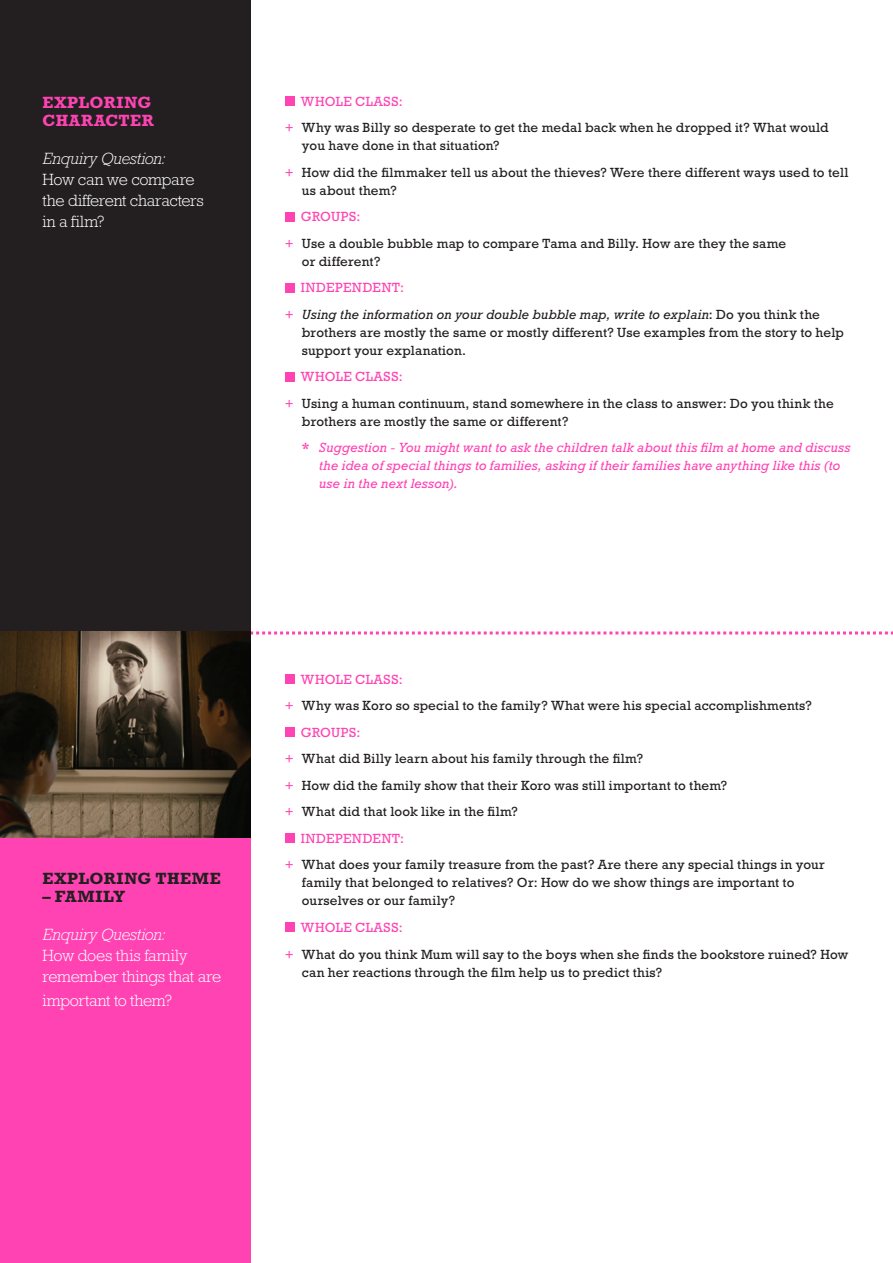
<style>
.page{position:relative;width:893px;height:1263px;background:#fff}
.page>*{position:absolute;margin:0;border:0;box-sizing:border-box;transform-origin:0 0}
.t1{font:300 16.5px/21px "Rockwell Std";letter-spacing:-.015em;color:#fff}
.t2{font:italic 300 16.5px "Rockwell Std";letter-spacing:-.015em;color:#fff}
.t3{font:700 16.5px "Rockwell Std";letter-spacing:.04em;color:#231f20}
.t4{font:700 16.5px/18px "Rockwell Std";letter-spacing:.03em;color:#ff43b3}
.t5{font:13.5px/26.5px "Rockwell Std";letter-spacing:.015em;color:#231f20}
.t6{font:italic 13.5px/26.5px "Rockwell Std";letter-spacing:.015em;color:#ff43b3}
.t7{font:italic 13.5px/26.5px "Rockwell Std";letter-spacing:.005em;color:#231f20}
.t8{font:13.5px "Rockwell Std";letter-spacing:.04em;color:#ff43b3}
.s1{color:#ff43b3}
.s2{font-style:normal;color:#ff43b3}
.s3{font-style:normal}
.s4{font-style:normal;color:#231f20}
.s5{font-weight:700;font-style:normal}
</style>
<div class="page">
<div style="left:0;top:838px;width:250px;height:425px;background:#ff43b3"></div>
<svg style="left:250px;top:631px;width:643px;height:3px"></svg>
<div style="left:0;top:0;width:250px;height:631px;background:#231f20"></div>
<img style="left:0;top:631px;width:250px;height:207px">
<div style="left:285px;top:675px;width:9px;height:9px;background:#ff43b3"></div>
<div style="left:285px;top:728px;width:9px;height:9px;background:#ff43b3"></div>
<div style="left:285px;top:834px;width:9px;height:9px;background:#ff43b3"></div>
<div style="left:285px;top:923px;width:9px;height:9px;background:#ff43b3"></div>
<div style="left:285px;top:96px;width:9px;height:10px;background:#ff43b3"></div>
<div style="left:285px;top:212px;width:9px;height:9px;background:#ff43b3"></div>
<div style="left:285px;top:283px;width:9px;height:9px;background:#ff43b3"></div>
<div style="left:285px;top:372px;width:9px;height:9px;background:#ff43b3"></div>
<p class="t4" style="left:43px;top:93px;width:113px">EXPLORING<br>CHARACTER</p>
<p class="t2" style="left:43px;top:149px;width:124px">Enquiry Question:</p>
<p class="t1" style="left:43px;top:169px;width:163px">How can we compare the different characters in a film?</p>
<p class="t5" style="left:285px;top:88px;width:545px;text-indent:16px"><span class="s1">WHoLE CLASS:<br>+</span> Why was Billy so desperate to get the medal back when he dropped it? What would</p>
<p class="t5" style="left:285px;top:132px;width:565px;text-indent:17px">you have done in that situation?<br><span class="s1">+</span> How did the filmmaker tell us about the thieves? Were there different ways used to tell</p>
<p class="t5" style="left:302px;top:177px;width:96px">us about them?</p>
<p class="t5" style="left:285px;top:203px;width:503px;text-indent:16px"><span class="s1">groUPS:<br>+</span> Use a double bubble map to compare Tama and Billy. How are they the same</p>
<p class="t5" style="left:302px;top:248px;width:80px">or different?</p>
<p class="t7" style="left:285px;top:274px;width:537px;text-indent:16px"><span class="s2">INdEPENdENT:<br>+</span> Using the information on your double bubble map, write to explain<span class="s3">: do you think the</span></p>
<p class="t5" style="left:302px;top:323px;width:543px;line-height:18px">brothers are mostly the same or mostly different? Use examples from the story to help support your explanation.</p>
<p class="t5" style="left:285px;top:363px;width:550px;text-indent:16px"><span class="s1">WHoLE CLASS:<br>+</span> Using a human continuum, stand somewhere in the class to answer: do you think the</p>
<p class="t6" style="left:302px;top:408px;width:550px"><span class="s4">brothers are mostly the same or different?<br></span><span class="s5">*</span> Suggestion - You might want to ask the children talk about this film at home and discuss</p>
<p class="t6" style="left:319px;top:456px;width:522px;line-height:18px">the idea of special things to families, asking if their families have anything like this (to use in the next lesson).</p>
<p class="t3" style="left:43px;top:869px;width:180px">EXPLORING THEME</p>
<p class="t3" style="left:43px;top:887px;width:84px">– FAMILY</p>
<p class="t2" style="left:43px;top:925px;width:124px">Enquiry Question:</p>
<p class="t1" style="left:43px;top:945px;width:180px">How does this family remember things that are</p>
<p class="t1" style="left:43px;top:990px;width:131px">important to them?</p>
<p class="t8" style="left:301px;top:671px;width:103px">WHoLE CLASS:</p>
<p class="t5" style="left:285px;top:692px;width:528px"><span class="s1">+</span> Why was Koro so special to the family? What were his special accomplishments?</p>
<p class="t8" style="left:301px;top:724px;width:61px">groUPS:</p>
<p class="t5" style="left:285px;top:745px;width:360px"><span class="s1">+</span> What did Billy learn about his family through the film?</p>
<p class="t5" style="left:285px;top:772px;width:444px"><span class="s1">+</span> How did the family show that their Koro was still important to them?</p>
<p class="t5" style="left:285px;top:798px;width:234px"><span class="s1">+</span> What did that look like in the film?</p>
<p class="t8" style="left:301px;top:831px;width:105px">INdEPENdENT:</p>
<p class="t5" style="left:285px;top:851px;width:541px"><span class="s1">+</span> What does your family treasure from the past? Are there any special things in your</p>
<p class="t5" style="left:302px;top:874px;width:494px;line-height:18px">family that belonged to relatives? or: How do we show things are important to ourselves or our family?</p>
<p class="t5" style="left:285px;top:914px;width:565px;text-indent:16px"><span class="s1">WHoLE CLASS:<br>+</span> What do you think Mum will say to the boys when she finds the bookstore ruined? How</p>
<p class="t5" style="left:302px;top:958px;width:362px">can her reactions through the film help us to predict this?</p>
</div>
